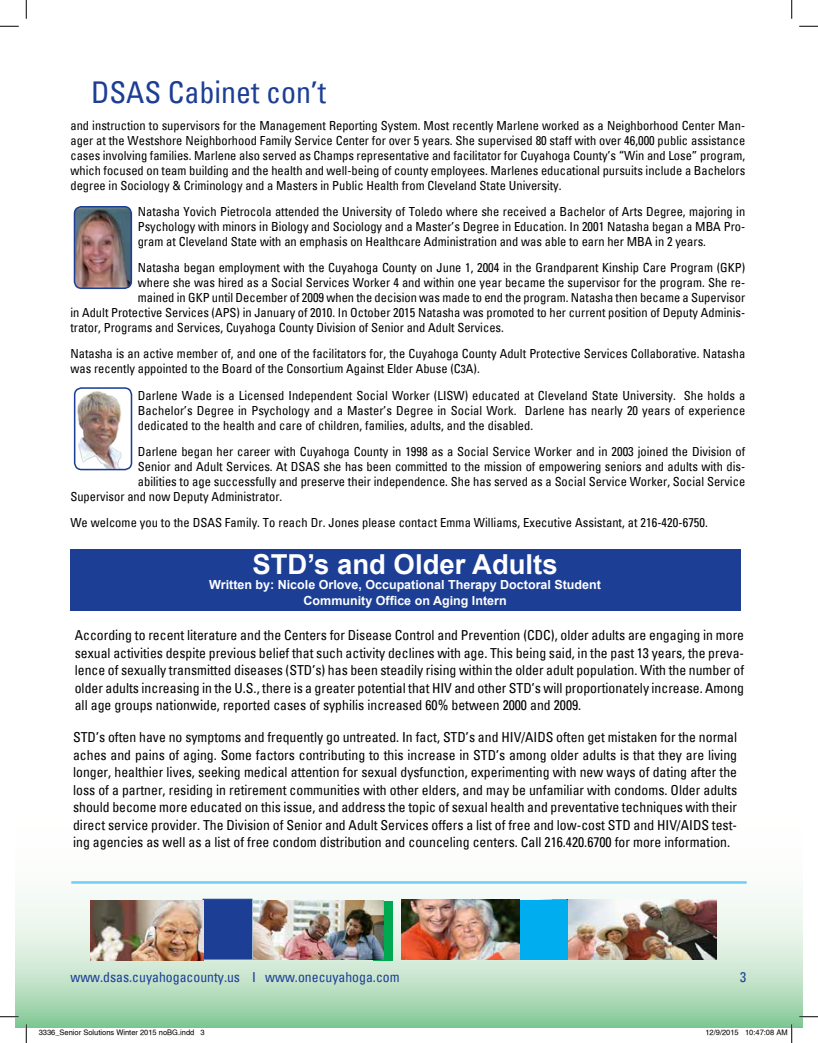
<style>
.page{position:relative;width:818px;height:1043px;background:#fff}
.page>*{position:absolute;margin:0;border:0;box-sizing:border-box;transform-origin:0 0}
.t1{font:condensed 30px "Univers";color:#1c3e94}
.t2{font:700 27.5px "Arial";color:#fff}
.t3{font:condensed 13.75px/17.5px "Univers";color:#000;text-align:justify}
.t4{font:condensed 13.75px "Univers";color:#1c3e94}
.t5{font:condensed 12.5px/15px "Univers";color:#000;text-align:justify}
.t6{font:700 12.5px/15px "Arial";color:#fff;text-align:center}
.t7{font:7.5px "Helvetica";color:#000}
.s1{font-size:11.25px}
</style>
<div class="page">
<svg style="left:15px;top:881px;width:787px;height:147px"></svg>
<div style="left:202px;top:898px;width:51px;height:61px;background:#1c3e94;border:1px solid #1c3e94"></div>
<div style="left:373px;top:901px;width:19px;height:59px;background:#00a94f"></div>
<div style="left:507px;top:899px;width:62px;height:60px;background:#00aeef"></div>
<div style="left:70px;top:549px;width:670px;height:61px;background:#1c3e94"></div>
<hr style="left:71px;top:881px;width:675px;height:2px;background:#6dcff6">
<img style="left:253px;top:900px;width:130px;height:59px">
<img style="left:90px;top:900px;width:113px;height:60px">
<img style="left:401px;top:899px;width:118px;height:60px">
<img style="left:568px;top:899px;width:148px;height:60px">
<img style="left:75px;top:388px;width:56px;height:81px">
<div style="left:74px;top:387px;width:58px;height:83px;border:2px solid #1c3e94;border-radius:7px"></div>
<img style="left:74px;top:207px;width:57px;height:81px">
<div style="left:74px;top:206px;width:58px;height:83px;border:2px solid #1c3e94;border-radius:7px"></div>
<svg style="left:0;top:25px;width:19px;height:2px"></svg>
<svg style="left:799px;top:25px;width:19px;height:2px"></svg>
<svg style="left:0;top:1015px;width:19px;height:2px"></svg>
<svg style="left:799px;top:1015px;width:19px;height:2px"></svg>
<svg style="left:25px;top:0;width:2px;height:19px"></svg>
<svg style="left:25px;top:1024px;width:2px;height:18px"></svg>
<svg style="left:791px;top:0;width:1px;height:19px"></svg>
<svg style="left:39px;top:1027px;width:155px;height:1px"></svg>
<svg style="left:745px;top:1024px;width:47px;height:18px"></svg>
<h1 class="t1" style="left:91px;top:73px;width:237px">DSAS Cabinet con’t</h1>
<p class="t5" style="left:70px;top:117px;width:676px">and instruction to supervisors for the Management Reporting System. Most recently Marlene worked as a Neighborhood Center Man&shy;ager at the Westshore Neighborhood Family Service Center for over 5 years. She supervised 80 staff with over 46,000 public assistance cases involving families. Marlene also served as Champs representative and facilitator for Cuyahoga County’s “Win and Lose” program, which focused on team building and the health and well-being of county employees. Marlenes educational pursuits include a Bachelors degree in Sociology &amp; Criminology and a Masters in Public Health from Cleveland State University.</p>
<p class="t5" style="left:138px;top:204px;width:609px">Natasha Yovich Pietrocola attended the University of Toledo where she received a Bachelor of Arts Degree, majoring in Psychology with minors in Biology and Sociology and a Master’s Degree in Education. In 2001 Natasha began a MBA Pro&shy;gram at Cleveland State with an emphasis on Healthcare Administration and was able to earn her MBA in 2 years.</p>
<p class="t5" style="left:138px;top:260px;width:609px">Natasha began employment with the Cuyahoga County on June 1, 2004 in the Grandparent Kinship Care Program (GKP)</p>
<p class="t5" style="left:138px;top:275px;width:609px">where she was hired as a Social Services Worker 4 and within one year became the supervisor for the program. She re-</p>
<p class="t5" style="left:138px;top:290px;width:609px">mained in GKP until December of 2009 when the decision was made to end the program. Natasha then became a Supervisor</p>
<p class="t5" style="left:70px;top:305px;width:676px">in Adult Protective Services (APS) in January of 2010. In October 2015 Natasha was promoted to her current position of Deputy Adminis-</p>
<p class="t5" style="left:70px;top:320px;width:435px">trator, Programs and Services, Cuyahoga County Division of Senior and Adult Services.</p>
<p class="t5" style="left:70px;top:346px;width:676px">Natasha is an active member of, and one of the facilitators for, the Cuyahoga County Adult Protective Services Collaborative. Natasha was recently appointed to the Board of the Consortium Against Elder Abuse (C<span class="s1">3</span>A).</p>
<p class="t5" style="left:138px;top:387px;width:609px">Darlene Wade is a Licensed Independent Social Worker (LISW) educated at Cleveland State University. She holds a Bachelor’s Degree in Psychology and a Master’s Degree in Social Work. Darlene has nearly 20 years of experience dedicated to the health and care of children, families, adults, and the disabled.</p>
<p class="t5" style="left:138px;top:444px;width:608px">Darlene began her career with Cuyahoga County in 1998 as a Social Service Worker and in 2003 joined the Division of</p>
<p class="t5" style="left:138px;top:459px;width:608px">Senior and Adult Services. At DSAS she has been committed to the mission of empowering seniors and adults with dis-</p>
<p class="t5" style="left:138px;top:474px;width:608px">abilities to age successfully and preserve their independence. She has served as a Social Service Worker, Social Service</p>
<p class="t5" style="left:70px;top:489px;width:213px">Supervisor and now Deputy Administrator.</p>
<p class="t5" style="left:70px;top:515px;width:639px">We welcome you to the DSAS Family. To reach Dr. Jones please contact Emma Williams, Executive Assistant, at 216-420-6750.</p>
<h2 class="t2" style="left:252px;top:546px;width:307px">STD’s and Older Adults</h2>
<p class="t6" style="left:209px;top:578px;width:393px">Written by: Nicole Orlove, Occupational Therapy Doctoral Student<br>Community Office on Aging Intern</p>
<p class="t3" style="left:75px;top:626px;width:671px">According to recent literature and the Centers for Disease Control and Prevention (CDC), older adults are engaging in more sexual activities despite previous belief that such activity declines with age. This being said, in the past 13 years, the preva&shy;lence of sexually transmitted diseases (STD’s) has been steadily rising within the older adult population. With the number of older adults increasing in the U.S., there is a greater potential that HIV and other STD’s will proportionately increase. Among all age groups nationwide, reported cases of syphilis increased 60% between 2000 and 2009.</p>
<p class="t3" style="left:73px;top:728px;width:665px">STD’s often have no symptoms and frequently go untreated. In fact, STD’s and HIV/AIDS often get mistaken for the normal aches and pains of aging. Some factors contributing to this increase in STD’s among older adults is that they are living longer, healthier lives, seeking medical attention for sexual dysfunction, experimenting with new ways of dating after the loss of a partner, residing in retirement communities with other elders, and may be unfamiliar with condoms. Older adults should become more educated on this issue, and address the topic of sexual health and preventative techniques with their direct service provider. The Division of Senior and Adult Services offers a list of free and low-cost STD and HIV/AIDS test&shy;ing agencies as well as a list of free condom distribution and counceling centers. Call 216.420.6700 for more information.</p>
<p class="t4" style="left:70px;top:967px;width:331px">www.dsas.cuyahogacounty.us I www.onecuyahoga.com</p>
<p class="t4" style="left:740px;top:967px;width:8px">3</p>
<p class="t7" style="left:39px;top:1028px;width:167px">3336_Senior Solutions Winter 2015 noBG.indd 3</p>
<p class="t7" style="left:705px;top:1028px;width:84px">12/9/2015 10:47:08 AM</p>
</div>
